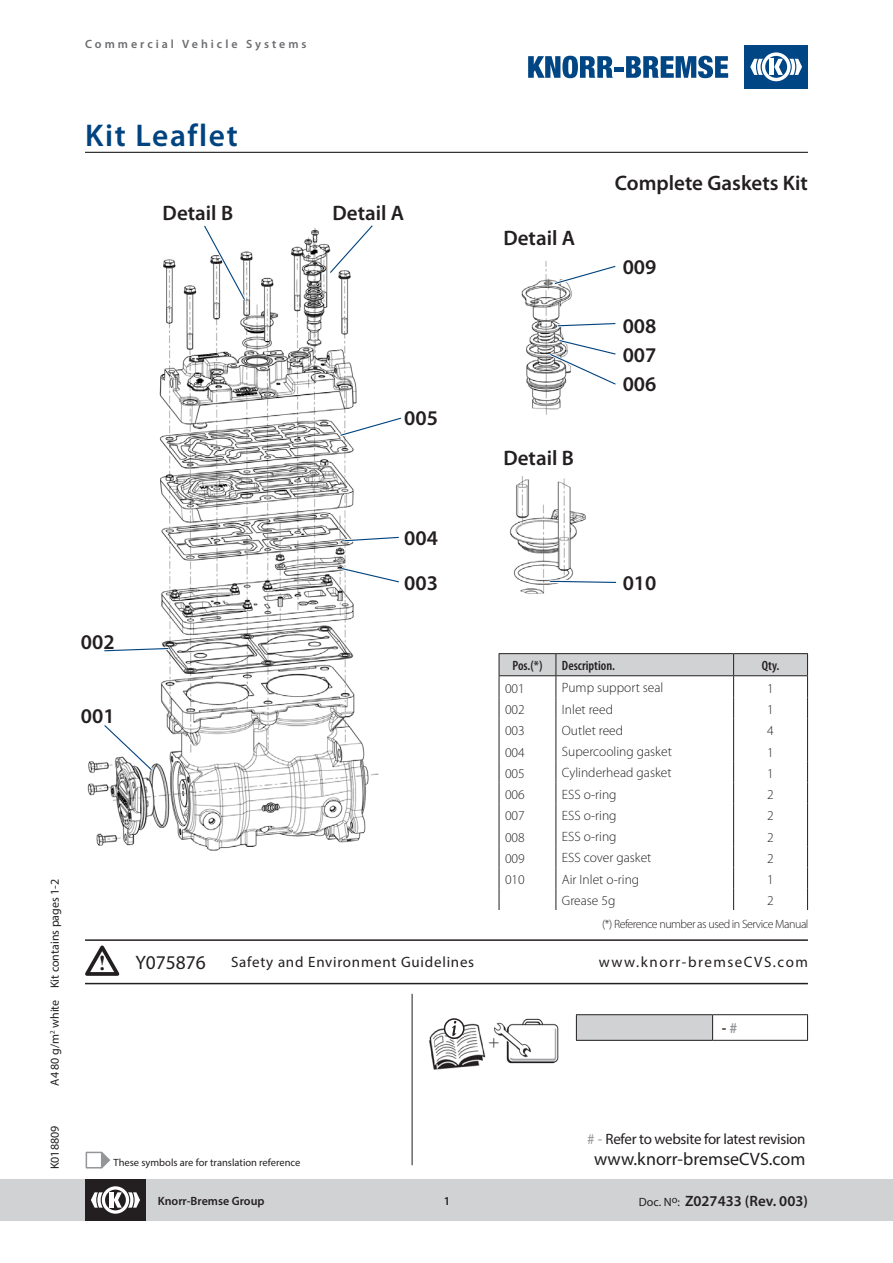
<style>
.page{position:relative;width:893px;height:1263px;background:#fff}
.page>*{position:absolute;margin:0;border:0;box-sizing:border-box;transform-origin:0 0}
.t1{font:600 31.5px "Myriad Pro";letter-spacing:.05em;color:#00437f}
.t2{font:600 21px "Myriad Pro";color:#231f20}
.t3{font:700 21px "Times New Roman";color:#231f20}
.t4{font:19.5px "Myriad Pro";color:#231f20}
.t5{font:18px "Myriad Pro";color:#231f20}
.t6{font:18px "Times New Roman";color:#231f20}
.t7{font:15px "Myriad Pro";letter-spacing:-.02em;color:#231f20}
.t8{font:15px "Myriad Pro";letter-spacing:.05em;color:#231f20}
.t9{font:600 15px "Myriad Pro";color:#231f20}
.t10{font:15px "Myriad Pro";letter-spacing:.1em;color:#231f20}
.t11{font:300 13.5px "Myriad Pro";color:#231f20}
.t12{font:600 condensed 13.5px "Myriad Pro";color:#231f20}
.t13{font:12px "Myriad Pro";color:#231f20}
.t14{font:300 12px "Myriad Pro";letter-spacing:-.04em;color:#231f20}
.t15{font:600 12px "Myriad Pro";letter-spacing:.25em;color:#6c6d70}
.t16{font:600 12px "Myriad Pro";color:#231f20}
.t17{font:10.5px "Myriad Pro";color:#231f20}
.s1{color:#939598}
.s2{font-weight:400;font-size:12px}
</style>
<div class="page">
<div style="left:0;top:1179px;width:893px;height:41px;background:#d1d2d4"></div>
<div style="left:85px;top:1179px;width:60px;height:41px;background:#231f20"></div>
<svg style="left:91px;top:1186px;width:49px;height:28px"></svg>
<svg style="left:528px;top:56px;width:85px;height:22px"></svg>
<hr style="left:614px;top:67px;width:10px;height:4px;background:#004684">
<svg style="left:626px;top:56px;width:102px;height:22px"></svg>
<div style="left:744px;top:45px;width:64px;height:43px;background:#004684"></div>
<svg style="left:750px;top:52px;width:52px;height:29px"></svg>
<hr style="left:85px;top:152px;width:723px;height:1px;background:#231f20">
<img style="left:521px;top:261px;width:52px;height:154px">
<img style="left:510px;top:476px;width:76px;height:118px">
<img style="left:87px;top:228px;width:292px;height:623px">
<div style="left:85px;top:570px;width:25px;height:41px;background:#fff"></div>
<svg style="left:551px;top:263px;width:65px;height:24px"></svg>
<svg style="left:555px;top:320px;width:61px;height:9px"></svg>
<svg style="left:546px;top:337px;width:70px;height:51px"></svg>
<svg style="left:547px;top:578px;width:70px;height:7px"></svg>
<svg style="left:326px;top:225px;width:50px;height:52px"></svg>
<svg style="left:200px;top:225px;width:49px;height:79px"></svg>
<svg style="left:337px;top:414px;width:65px;height:25px"></svg>
<svg style="left:341px;top:534px;width:58px;height:10px"></svg>
<svg style="left:338px;top:565px;width:61px;height:20px"></svg>
<svg style="left:100px;top:721px;width:56px;height:53px"></svg>
<svg style="left:101px;top:645px;width:70px;height:9px"></svg>
<hr style="left:499px;top:653px;width:57px;height:1px;background:#231f20">
<hr style="left:556px;top:653px;width:178px;height:1px;background:#231f20">
<hr style="left:734px;top:653px;width:74px;height:1px;background:#231f20">
<svg style="left:499px;top:654px;width:309px;height:256px"></svg>
<hr style="left:85px;top:939px;width:723px;height:2px;background:#231f20">
<hr style="left:85px;top:983px;width:723px;height:1px;background:#231f20">
<svg style="left:85px;top:945px;width:35px;height:31px"></svg>
<div style="left:86px;top:1152px;width:16px;height:16px;border:2px solid #939598"></div>
<svg style="left:102px;top:1152px;width:8px;height:16px"></svg>
<img style="left:495px;top:1018px;width:64px;height:45px">
<img style="left:428px;top:1023px;width:57px;height:46px">
<div style="left:445px;top:1019px;width:19px;height:19px;background:#fff;border-radius:50%"></div>
<div style="left:444px;top:1018px;width:20px;height:21px;border:2px solid #231f20;border-radius:50%"></div>
<svg style="left:452px;top:1021px;width:4px;height:15px"></svg>
<div style="left:576px;top:1015px;width:137px;height:25px;background:#d1d2d4"></div>
<hr style="left:576px;top:1014px;width:137px;height:1px;background:#231f20">
<svg style="left:576px;top:1015px;width:1px;height:25px"></svg>
<hr style="left:713px;top:1014px;width:95px;height:1px;background:#231f20">
<svg style="left:712px;top:1015px;width:1px;height:25px"></svg>
<svg style="left:807px;top:1015px;width:1px;height:25px"></svg>
<hr style="left:576px;top:1040px;width:137px;height:1px;background:#231f20">
<hr style="left:713px;top:1040px;width:95px;height:1px;background:#231f20">
<hr style="left:412px;top:994px;width:1px;height:171px;background:#231f20">
<p class="t15" style="left:85px;top:37px;width:223px">Commercial Vehicle Systems</p>
<h1 class="t1" style="left:85px;top:115px;width:154px">Kit Leaflet</h1>
<p class="t2" style="left:163px;top:199px;width:72px">Detail B</p>
<p class="t2" style="left:333px;top:199px;width:73px">Detail A</p>
<p class="t2" style="left:404px;top:404px;width:35px">005</p>
<p class="t2" style="left:503px;top:225px;width:73px">Detail A</p>
<p class="t2" style="left:503px;top:445px;width:72px">Detail B</p>
<p class="t2" style="left:615px;top:169px;width:195px">Complete Gaskets Kit</p>
<p class="t2" style="left:623px;top:253px;width:35px">009</p>
<p class="t2" style="left:623px;top:312px;width:35px">008</p>
<p class="t2" style="left:623px;top:341px;width:35px">007</p>
<p class="t2" style="left:623px;top:371px;width:35px">006</p>
<p class="t13" style="left:48px;top:988px;width:111px;rotate:-90deg">Kit contains pages 1-2</p>
<p class="t13" style="left:47px;top:1086px;width:88px;rotate:-90deg">A4 80 g/m<sup>2</sup> white</p>
<p class="t13" style="left:47px;top:1169px;width:45px;rotate:-90deg">K018809</p>
<p class="t2" style="left:81px;top:628px;width:35px">002</p>
<p class="t2" style="left:81px;top:702px;width:35px">001</p>
<p class="t2" style="left:404px;top:524px;width:35px">004</p>
<p class="t2" style="left:404px;top:569px;width:35px">003</p>
<p class="t2" style="left:623px;top:569px;width:35px">010</p>
<p class="t12" style="left:512px;top:657px;width:31px">Pos.(*)</p>
<p class="t12" style="left:562px;top:657px;width:55px">Description.</p>
<p class="t12" style="left:762px;top:657px;width:19px">Qty.</p>
<p class="t11" style="left:505px;top:680px;width:21px">001</p>
<p class="t11" style="left:562px;top:680px;width:103px">Pump support seal</p>
<p class="t11" style="left:767px;top:680px;width:8px">1</p>
<p class="t11" style="left:505px;top:701px;width:21px">002</p>
<p class="t11" style="left:562px;top:701px;width:53px">Inlet reed</p>
<p class="t11" style="left:767px;top:701px;width:8px">1</p>
<p class="t11" style="left:505px;top:723px;width:21px">003</p>
<p class="t11" style="left:562px;top:722px;width:63px">Outlet reed</p>
<p class="t11" style="left:767px;top:723px;width:8px">4</p>
<p class="t11" style="left:505px;top:744px;width:21px">004</p>
<p class="t11" style="left:562px;top:743px;width:111px">Supercooling gasket</p>
<p class="t11" style="left:767px;top:744px;width:8px">1</p>
<p class="t11" style="left:505px;top:765px;width:21px">005</p>
<p class="t11" style="left:562px;top:765px;width:111px">Cylinderhead gasket</p>
<p class="t11" style="left:767px;top:765px;width:8px">1</p>
<p class="t11" style="left:505px;top:786px;width:21px">006</p>
<p class="t11" style="left:562px;top:786px;width:56px">ESS o-ring</p>
<p class="t11" style="left:767px;top:786px;width:8px">2</p>
<p class="t11" style="left:505px;top:808px;width:21px">007</p>
<p class="t11" style="left:562px;top:807px;width:56px">ESS o-ring</p>
<p class="t11" style="left:767px;top:808px;width:8px">2</p>
<p class="t11" style="left:505px;top:829px;width:21px">008</p>
<p class="t11" style="left:562px;top:828px;width:56px">ESS o-ring</p>
<p class="t11" style="left:767px;top:829px;width:8px">2</p>
<p class="t11" style="left:505px;top:850px;width:21px">009</p>
<p class="t11" style="left:562px;top:850px;width:91px">ESS cover gasket</p>
<p class="t11" style="left:767px;top:850px;width:8px">2</p>
<p class="t11" style="left:505px;top:871px;width:21px">010</p>
<p class="t11" style="left:562px;top:871px;width:79px">Air Inlet o-ring</p>
<p class="t11" style="left:767px;top:871px;width:8px">1</p>
<p class="t11" style="left:562px;top:892px;width:55px">Grease 5g</p>
<p class="t11" style="left:767px;top:893px;width:8px">2</p>
<p class="t14" style="left:602px;top:916px;width:208px">(*) Reference number as used in Service Manual</p>
<p class="t3" style="left:99px;top:948px;width:8px">!</p>
<p class="t4" style="left:135px;top:951px;width:72px">Y075876</p>
<p class="t8" style="left:231px;top:952px;width:245px">Safety and Environment Guidelines</p>
<p class="t10" style="left:599px;top:953px;width:211px">www.knorr-bremseCVS.com</p>
<p class="t6" style="left:489px;top:1030px;width:12px">+</p>
<p class="t9" style="left:722px;top:1018px;width:17px">- <span class="s1">#</span></p>
<p class="t7" style="left:587px;top:1130px;width:220px"><span class="s1"># -</span> Refer to website for latest revision</p>
<p class="t17" style="left:114px;top:1155px;width:188px">These symbols are for translation reference</p>
<p class="t5" style="left:594px;top:1148px;width:213px">www.knorr-bremseCVS.com</p>
<p class="t16" style="left:158px;top:1193px;width:108px">Knorr-Bremse Group</p>
<p class="t16" style="left:444px;top:1193px;width:8px">1</p>
<p class="t9" style="left:639px;top:1191px;width:171px"><span class="s2">Doc. N</span><sup>o</sup><span class="s2">:</span> Z027433 (Rev. 003)</p>
</div>
